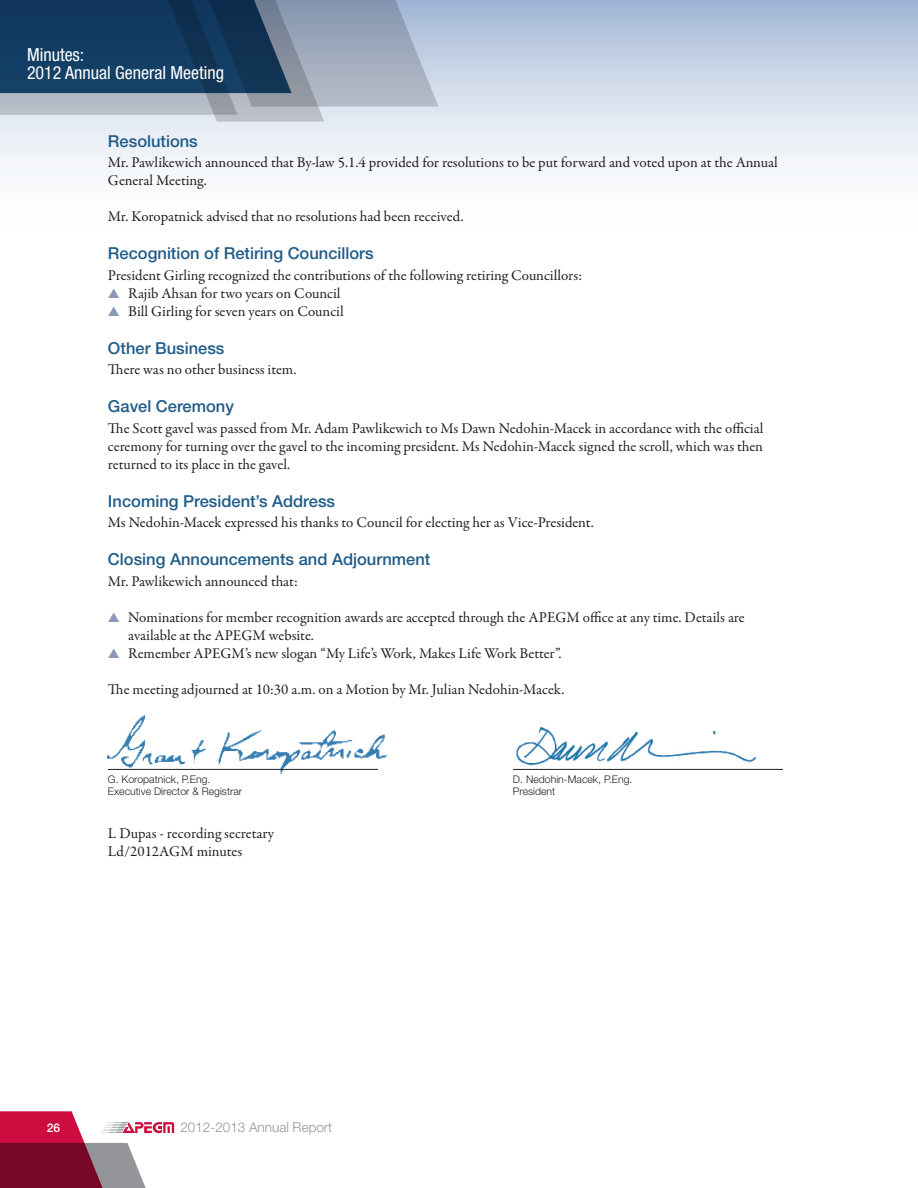
<style>
.page{position:relative;width:918px;height:1188px;background:#fff}
.page>*{position:absolute;margin:0;border:0;box-sizing:border-box;transform-origin:0 0}
.t1{font:condensed 18px/18px "Helvetica Neue LT Std";color:#fff}
.t2{font:500 16.5px "Helvetica Neue LT Std";color:#205c88}
.t3{font:15px/18px "Garamond Premr Pro";color:#231f20}
.t4{font:300 13.5px "Helvetica Neue LT Std";color:#939598}
.t5{font:500 12px "Helvetica Neue LT Std";color:#fff}
.t6{font:300 10.5px/12px "Helvetica Neue LT Std";color:#231f20}
.s1{color:#8999b6}
</style>
<div class="page">
<div style="left:0;top:0;width:918px;height:253px;background:linear-gradient(to bottom,#acbfda,#fff)"></div>
<svg style="left:0;top:0;width:438px;height:122px;background:#627993"></svg>
<img style="left:108px;top:715px;width:279px;height:59px">
<img style="left:516px;top:727px;width:241px;height:39px">
<hr style="left:108px;top:769px;width:270px;height:1px;background:#231f20">
<hr style="left:513px;top:769px;width:270px;height:1px;background:#231f20">
<svg style="left:0;top:1111px;width:174px;height:77px"></svg>
<p class="t1" style="left:27px;top:46px;width:199px">Minutes:<br>2012 Annual General Meeting</p>
<p class="t2" style="left:108px;top:131px;width:91px">Resolutions</p>
<p class="t3" style="left:108px;top:154px;width:671px">Mr. Pawlikewich announced that By-law 5.1.4 provided for resolutions to be put forward and voted upon at the Annual<br>General Meeting.</p>
<p class="t3" style="left:108px;top:208px;width:357px">Mr. Koropatnick advised that no resolutions had been received.</p>
<p class="t2" style="left:108px;top:244px;width:267px">Recognition of Retiring Councillors</p>
<p class="t3" style="left:108px;top:267px;width:476px">President Girling recognized the contributions of the following retiring Councillors:</p>
<p class="t3" style="left:108px;top:285px;width:234px"><span class="s1">▲</span> Rajib Ahsan for two years on Council</p>
<p class="t3" style="left:108px;top:303px;width:237px"><span class="s1">▲</span> Bill Girling for seven years on Council</p>
<p class="t2" style="left:108px;top:338px;width:118px">Other Business</p>
<p class="t3" style="left:108px;top:361px;width:190px">There was no other business item.</p>
<p class="t2" style="left:108px;top:397px;width:127px">Gavel Ceremony</p>
<p class="t3" style="left:108px;top:420px;width:657px;text-align:justify">The Scott gavel was passed from Mr. Adam Pawlikewich to Ms Dawn Nedohin-Macek in accordance with the official ceremony for turning over the gavel to the incoming president. Ms Nedohin-Macek signed the scroll, which was then returned to its place in the gavel.</p>
<p class="t2" style="left:108px;top:491px;width:229px">Incoming President’s Address</p>
<p class="t3" style="left:108px;top:514px;width:487px">Ms Nedohin-Macek expressed his thanks to Council for electing her as Vice-President.</p>
<p class="t2" style="left:108px;top:550px;width:324px">Closing Announcements and Adjournment</p>
<p class="t3" style="left:108px;top:573px;width:191px">Mr. Pawlikewich announced that:</p>
<p class="t3" style="left:128px;top:609px;width:618px;text-indent:-20px"><span class="s1">▲</span> Nominations for member recognition awards are accepted through the APEGM office at any time. Details are available at the APEGM website.</p>
<p class="t3" style="left:108px;top:645px;width:455px"><span class="s1">▲</span> Remember APEGM’s new slogan “My Life’s Work, Makes Life Work Better”.</p>
<p class="t3" style="left:108px;top:681px;width:458px">The meeting adjourned at 10:30 a.m. on a Motion by Mr. Julian Nedohin-Macek.</p>
<p class="t6" style="left:108px;top:773px;width:136px">G. Koropatnick, P.Eng.<br>Executive Director &amp; Registrar</p>
<p class="t6" style="left:513px;top:773px;width:121px">D. Nedohin-Macek, P.Eng.<br>President</p>
<p class="t3" style="left:108px;top:825px;width:168px">L Dupas - recording secretary<br>Ld/2012AGM minutes</p>
<p class="t5" style="left:47px;top:1120px;width:15px">26</p>
<p class="t4" style="left:180px;top:1119px;width:153px">2012-2013 Annual Report</p>
</div>
